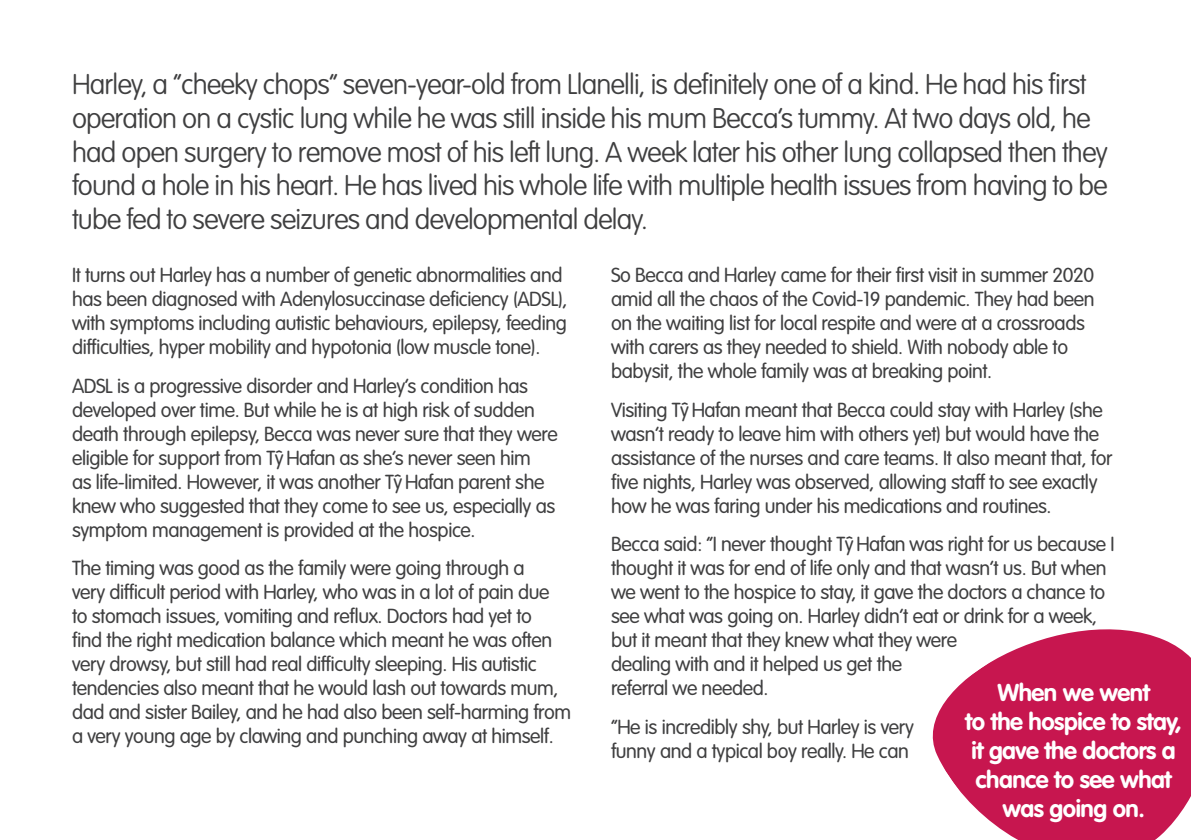
<style>
.page{position:relative;width:1191px;height:840px;background:#fff}
.page>*{position:absolute;margin:0;border:0;box-sizing:border-box;transform-origin:0 0}
.t1{font:100 28px/33.6px "VAG Rounded Std";letter-spacing:-.03em;color:#3f3f40}
.t2{font:700 24px/28.8px "VAG Rounded Std";letter-spacing:-.02em;color:#fff;text-align:center}
.t3{font:300 20px/24px "VAG Rounded Std";letter-spacing:-.02em;color:#3f3f40}
</style>
<div class="page">
<svg style="left:932px;top:629px;width:259px;height:210px;fill:#c7164f"></svg>
<p class="t1" style="left:72px;top:69px;width:1037px">Harley, a “cheeky chops” seven-year-old from Llanelli, is definitely one of a kind. He had his first operation on a cystic lung while he was still inside his mum Becca’s tummy. At two days old, he had open surgery to remove most of his left lung. A week later his other lung collapsed then they found a hole in his heart. He has lived his whole life with multiple health issues from having to be tube fed to severe seizures and developmental delay.</p>
<p class="t3" style="left:72px;top:264px;width:497px">It turns out Harley has a number of genetic abnormalities and has been diagnosed with Adenylosuccinase deficiency (ADSL), with symptoms including autistic behaviours, epilepsy, feeding difficulties, hyper mobility and hypotonia (low muscle tone).</p>
<p class="t3" style="left:72px;top:374px;width:487px">ADSL is a progressive disorder and Harley’s condition has developed over time. But while he is at high risk of sudden death through epilepsy, Becca was never sure that they were eligible for support from Tyˆ Hafan as she’s never seen him<br>as life-limited. However, it was another Tyˆ Hafan parent she knew who suggested that they come to see us, especially as symptom management is provided at the hospice.</p>
<p class="t3" style="left:72px;top:556px;width:500px">The timing was good as the family were going through a<br>very difficult period with Harley, who was in a lot of pain due<br>to stomach issues, vomiting and reflux. Doctors had yet to<br>find the right medication balance which meant he was often very drowsy, but still had real difficulty sleeping. His autistic tendencies also meant that he would lash out towards mum, dad and sister Bailey, and he had also been self-harming from a very young age by clawing and punching away at himself.</p>
<p class="t3" style="left:611px;top:264px;width:485px">So Becca and Harley came for their first visit in summer 2020 amid all the chaos of the Covid-19 pandemic. They had been on the waiting list for local respite and were at a crossroads with carers as they needed to shield. With nobody able to babysit, the whole family was at breaking point.</p>
<p class="t3" style="left:611px;top:398px;width:503px">Visiting Tyˆ Hafan meant that Becca could stay with Harley (she wasn’t ready to leave him with others yet) but would have the assistance of the nurses and care teams. It also meant that, for five nights, Harley was observed, allowing staff to see exactly how he was faring under his medications and routines.</p>
<p class="t3" style="left:611px;top:532px;width:505px">Becca said: “I never thought Tyˆ Hafan was right for us because I thought it was for end of life only and that wasn’t us. But when we went to the hospice to stay, it gave the doctors a chance to see what was going on. Harley didn’t eat or drink for a week, but it meant that they knew what they were<br>dealing with and it helped us get the<br>referral we needed.</p>
<p class="t3" style="left:611px;top:715px;width:304px">“He is incredibly shy, but Harley is very funny and a typical boy really. He can</p>
<p class="t2" style="left:965px;top:679px;width:218px">When we went<br>to the hospice to stay, it gave the doctors a chance to see what was going on.</p>
</div>
